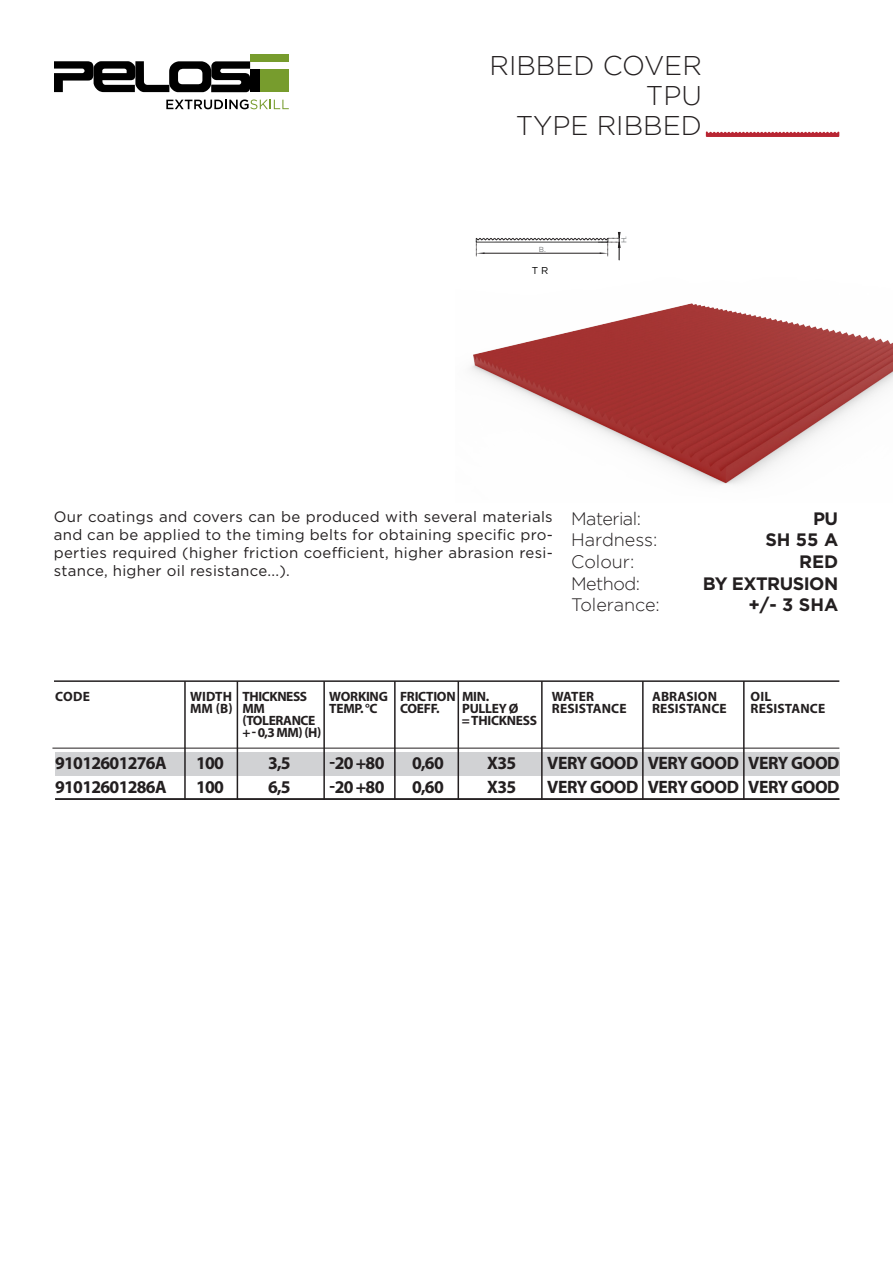
<style>
.page{position:relative;width:893px;height:1263px;background:#fff}
.page>*{position:absolute;margin:0;border:0;box-sizing:border-box;transform-origin:0 0}
.t1{font:300 27px/30px "Gotham";color:#231f20;text-align:right}
.t2{font:700 18px "Myriad Pro";letter-spacing:-.04em;color:#231f20}
.t3{font:700 18px "Myriad Pro";letter-spacing:-.02em;color:#231f20}
.t4{font:300 18px "Gotham";letter-spacing:-.015em;color:#231f20}
.t5{font:700 18px "Gotham";letter-spacing:-.03em;color:#231f20}
.t6{font:15px/18px "Gotham";letter-spacing:.02em;color:#231f20;text-align:justify}
.t7{font:700 13.5px/12px "Myriad Pro";letter-spacing:-.02em;color:#231f20}
.t8{font:700 13.5px/12px "Myriad Pro";letter-spacing:.01em;color:#231f20}
.t9{font:9.9px "Gotham";color:#000001}
.t10{font:7.35px "Gotham";color:#76797b}
</style>
<div class="page">
<div style="left:250px;top:69px;width:9px;height:23px;background:#000"></div>
<svg style="left:54px;top:61px;width:196px;height:31px"></svg>
<div style="left:260px;top:69px;width:9px;height:8px;background:#779c2d"></div>
<div style="left:260px;top:85px;width:9px;height:7px;background:#779c2d"></div>
<div style="left:260px;top:77px;width:9px;height:7px;background:#779c2d"></div>
<div style="left:260px;top:54px;width:9px;height:7px;background:#779c2d"></div>
<div style="left:250px;top:54px;width:9px;height:7px;background:#779c2d"></div>
<div style="left:270px;top:69px;width:9px;height:8px;background:#779c2d"></div>
<div style="left:270px;top:85px;width:9px;height:7px;background:#779c2d"></div>
<div style="left:270px;top:77px;width:9px;height:7px;background:#779c2d"></div>
<div style="left:270px;top:54px;width:9px;height:7px;background:#779c2d"></div>
<div style="left:280px;top:69px;width:9px;height:8px;background:#779c2d"></div>
<div style="left:280px;top:85px;width:9px;height:7px;background:#779c2d"></div>
<div style="left:280px;top:77px;width:9px;height:7px;background:#779c2d"></div>
<div style="left:280px;top:54px;width:9px;height:7px;background:#779c2d"></div>
<svg style="left:166px;top:99px;width:123px;height:10px"></svg>
<div style="left:55px;top:752px;width:784px;height:24px;background:#d1d2d4"></div>
<hr style="left:184px;top:681px;width:2px;height:119px;background:#231f20">
<hr style="left:237px;top:681px;width:1px;height:119px;background:#231f20">
<hr style="left:394px;top:681px;width:2px;height:119px;background:#231f20">
<hr style="left:458px;top:681px;width:1px;height:119px;background:#231f20">
<hr style="left:743px;top:681px;width:2px;height:119px;background:#231f20">
<hr style="left:52px;top:748px;width:787px;height:1px;background:#231f20">
<hr style="left:54px;top:680px;width:785px;height:2px;background:#231f20">
<hr style="left:55px;top:798px;width:784px;height:2px;background:#231f20">
<hr style="left:323px;top:681px;width:2px;height:119px;background:#231f20">
<hr style="left:642px;top:681px;width:2px;height:119px;background:#231f20">
<hr style="left:541px;top:681px;width:2px;height:119px;background:#231f20">
<svg style="left:706px;top:131px;width:133px;height:6px"></svg>
<svg style="left:476px;top:232px;width:144px;height:28px"></svg>
<img style="left:470px;top:303px;width:423px;height:182px">
<h1 class="t1" style="left:490px;top:50px;width:214px">RIBBED COVER<br>TPU<br>TYPE RIBBED</h1>
<p class="t10" style="left:539px;top:244px;width:9px">B.</p>
<p class="t9" style="left:532px;top:264px;width:18px">T R</p>
<p class="t10" style="left:619px;top:243px;width:9px;rotate:-90deg">H.</p>
<p class="t6" style="left:54px;top:508px;width:500px">Our coatings and covers can be produced with several materials and can be applied to the timing belts for obtaining specific pro&shy;perties required (higher friction coefficient, higher abrasion resi&shy;stance, higher oil resistance...).</p>
<p class="t4" style="left:571px;top:508px;width:71px">Material:</p>
<p class="t5" style="left:813px;top:506px;width:27px">PU</p>
<p class="t4" style="left:571px;top:530px;width:88px">Hardness:</p>
<p class="t5" style="left:765px;top:528px;width:74px">SH 55 A</p>
<p class="t4" style="left:571px;top:552px;width:65px">Colour:</p>
<p class="t5" style="left:799px;top:550px;width:41px">RED</p>
<p class="t4" style="left:571px;top:573px;width:70px">Method:</p>
<p class="t5" style="left:703px;top:571px;width:137px">BY EXTRUSION</p>
<p class="t4" style="left:571px;top:595px;width:90px">Tolerance:</p>
<p class="t5" style="left:748px;top:593px;width:91px">+/- 3 SHA</p>
<p class="t7" style="left:55px;top:690px;width:36px">CODE</p>
<p class="t7" style="left:190px;top:690px;width:44px">WIDTH<br>MM (B)</p>
<p class="t7" style="left:242px;top:690px;width:80px">THICKNESS<br>MM (TOLERANCE + - 0,3 MM)(H)</p>
<p class="t7" style="left:462px;top:690px;width:77px">MIN.<br>PULLEY Ø<br>= THICKNESS</p>
<p class="t8" style="left:652px;top:690px;width:76px">ABRASION<br>RESISTANCE</p>
<p class="t8" style="left:751px;top:690px;width:76px">OIL<br>RESISTANCE</p>
<p class="t2" style="left:55px;top:752px;width:113px">91012601276A</p>
<p class="t2" style="left:196px;top:752px;width:29px">100</p>
<p class="t2" style="left:268px;top:752px;width:24px">3,5</p>
<p class="t2" style="left:330px;top:752px;width:56px">-20 +80</p>
<p class="t2" style="left:412px;top:752px;width:33px">0,60</p>
<p class="t2" style="left:487px;top:752px;width:31px">X35</p>
<p class="t3" style="left:547px;top:752px;width:294px">VERY GOOD VERY GOOD VERY GOOD</p>
<p class="t2" style="left:55px;top:776px;width:113px">91012601286A</p>
<p class="t2" style="left:196px;top:776px;width:29px">100</p>
<p class="t2" style="left:268px;top:776px;width:24px">6,5</p>
<p class="t2" style="left:330px;top:776px;width:56px">-20 +80</p>
<p class="t2" style="left:412px;top:776px;width:33px">0,60</p>
<p class="t2" style="left:487px;top:776px;width:31px">X35</p>
<p class="t3" style="left:547px;top:776px;width:294px">VERY GOOD VERY GOOD VERY GOOD</p>
<p class="t7" style="left:329px;top:690px;width:60px">WORKING<br>TEMP. °C</p>
<p class="t7" style="left:400px;top:690px;width:57px">FRICTION<br>COEFF.</p>
<p class="t8" style="left:552px;top:690px;width:76px">WATER<br>RESISTANCE</p>
</div>
